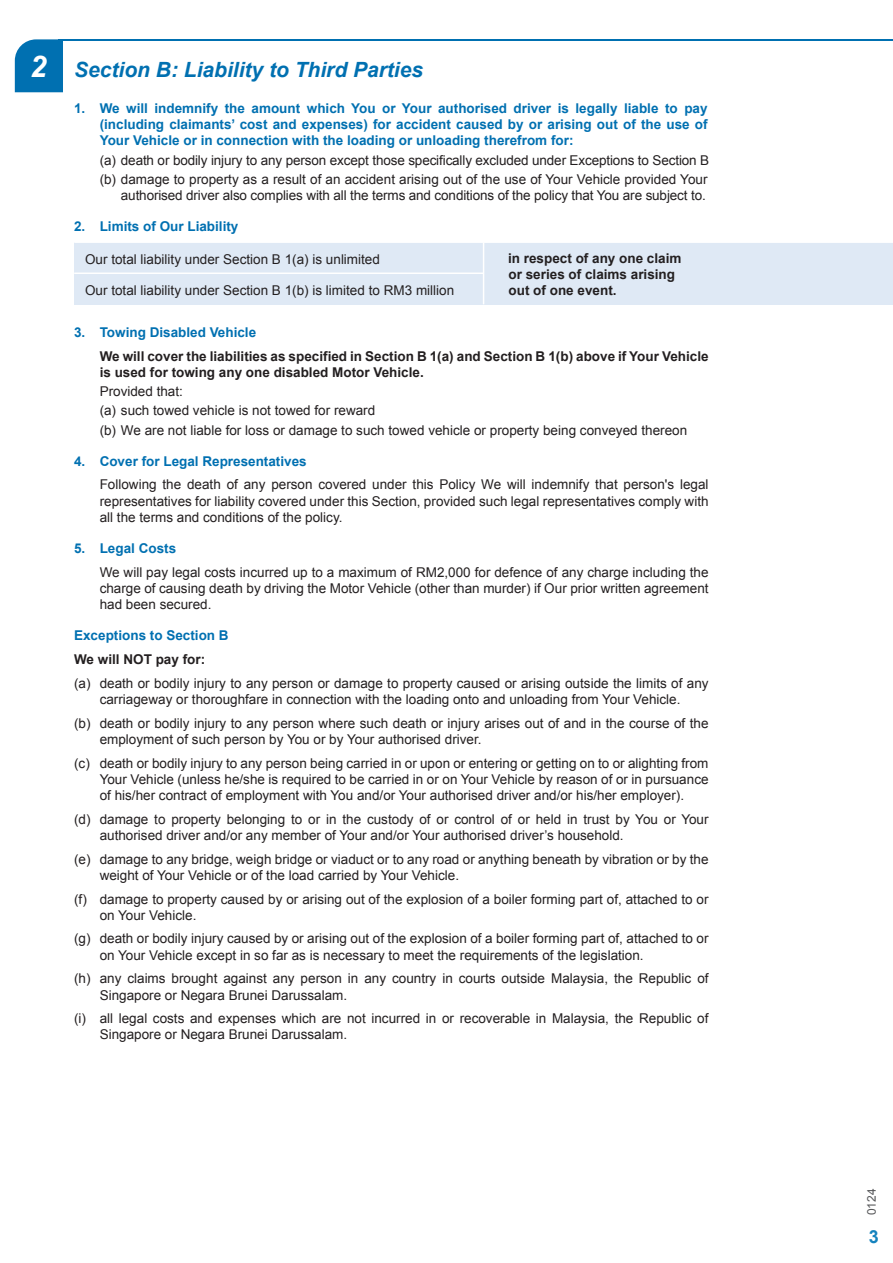
<style>
.page{position:relative;width:893px;height:1263px;background:#fff}
.page>*{position:absolute;margin:0;border:0;box-sizing:border-box;transform-origin:0 0}
.t1{font:italic 700 21px "Arial";color:#0070b1}
.t2{font:700 18px "Arial";color:#1583be}
.t3{font:13.5px/16.2px "Arial";color:#231f20}
.t4{font:700 13.5px/16.2px "Arial";color:#0070b1;text-align:justify}
.t5{font:700 13.5px/16.2px "Arial";color:#231f20}
.t6{font:12px "Arial";color:#57585a}
.s1{font-size:29.85px;color:#fff}
</style>
<div class="page">
<div style="left:15px;top:39px;width:48px;height:53px;background:#0070b1"></div>
<hr style="left:59px;top:39px;width:834px;height:2px;background:#0070b1">
<div style="left:74px;top:242px;width:819px;height:62px;background:#dfe9f5"></div>
<hr style="left:74px;top:241px;width:819px;height:2px;background:#fff">
<hr style="left:74px;top:272px;width:410px;height:2px;background:#fff">
<hr style="left:483px;top:242px;width:1px;height:62px;background:#fff">
<h1 class="t1" style="left:30px;top:56px;width:395px"><span class="s1">2</span> Section B: Liability to Third Parties</h1>
<p class="t4" style="left:100px;top:101px;width:609px;text-indent:-26px">1. We will indemnify the amount which You or Your authorised driver is legally liable to pay (including claimants’ cost and expenses) for accident caused by or arising out of the use of Your Vehicle or in connection with the loading or unloading therefrom for:</p>
<p class="t3" style="left:100px;top:150px;width:611px;line-height:19.2px">(a) death or bodily injury to any person except those specifically excluded under Exceptions to Section B (b) damage to property as a result of an accident arising out of the use of Your Vehicle provided Your</p>
<p class="t3" style="left:121px;top:187px;width:586px">authorised driver also complies with all the terms and conditions of the policy that You are subject to.</p>
<p class="t4" style="left:74px;top:219px;width:166px">2. Limits of Our Liability</p>
<p class="t3" style="left:85px;top:251px;width:296px">Our total liability under Section B 1(a) is unlimited</p>
<p class="t3" style="left:85px;top:282px;width:371px">Our total liability under Section B 1(b) is limited to RM3 million</p>
<p class="t5" style="left:508px;top:251px;width:175px">in respect of any one claim or series of claims arising out of one event.</p>
<p class="t4" style="left:74px;top:325px;width:184px">3. Towing Disabled Vehicle</p>
<p class="t5" style="left:100px;top:348px;width:610px">We will cover the liabilities as specified in Section B 1(a) and Section B 1(b) above if Your Vehicle is used for towing any one disabled Motor Vehicle.</p>
<p class="t3" style="left:100px;top:382px;width:589px;line-height:19.2px">Provided that:<br>(a) such towed vehicle is not towed for reward<br>(b) We are not liable for loss or damage to such towed vehicle or property being conveyed thereon</p>
<p class="t4" style="left:74px;top:453px;width:234px">4. Cover for Legal Representatives</p>
<p class="t3" style="left:100px;top:477px;width:610px;text-align:justify">Following the death of any person covered under this Policy We will indemnify that person's legal representatives for liability covered under this Section, provided such legal representatives comply with all the terms and conditions of the policy.</p>
<p class="t4" style="left:74px;top:541px;width:104px">5. Legal Costs</p>
<p class="t3" style="left:100px;top:564px;width:610px;text-align:justify">We will pay legal costs incurred up to a maximum of RM2,000 for defence of any charge including the charge of causing death by driving the Motor Vehicle (other than murder) if Our prior written agreement had been secured.</p>
<p class="t4" style="left:74px;top:628px;width:156px">Exceptions to Section B</p>
<p class="t5" style="left:74px;top:652px;width:133px">We will NOT pay for:</p>
<p class="t3" style="left:74px;top:675px;width:636px;text-align:center">(a) death or bodily injury to any person or damage to property caused or arising outside the limits of any carriageway or thoroughfare in connection with the loading onto and unloading from Your Vehicle.</p>
<p class="t3" style="left:100px;top:715px;width:610px;text-indent:-26px">(b) death or bodily injury to any person where such death or injury arises out of and in the course of the employment of such person by You or by Your authorised driver.</p>
<p class="t3" style="left:100px;top:755px;width:610px;text-align:justify;text-indent:-26px">(c) death or bodily injury to any person being carried in or upon or entering or getting on to or alighting from Your Vehicle (unless he/she is required to be carried in or on Your Vehicle by reason of or in pursuance of his/her contract of employment with You and/or Your authorised driver and/or his/her employer).</p>
<p class="t3" style="left:100px;top:811px;width:610px;text-indent:-26px">(d) damage to property belonging to or in the custody of or control of or held in trust by You or Your authorised driver and/or any member of Your and/or Your authorised driver’s household.</p>
<p class="t3" style="left:100px;top:851px;width:610px;text-indent:-26px">(e) damage to any bridge, weigh bridge or viaduct or to any road or anything beneath by vibration or by the weight of Your Vehicle or of the load carried by Your Vehicle.</p>
<p class="t3" style="left:100px;top:891px;width:610px;text-indent:-26px">(f) damage to property caused by or arising out of the explosion of a boiler forming part of, attached to or on Your Vehicle.</p>
<p class="t3" style="left:100px;top:931px;width:610px;text-indent:-26px">(g) death or bodily injury caused by or arising out of the explosion of a boiler forming part of, attached to or on Your Vehicle except in so far as is necessary to meet the requirements of the legislation.</p>
<p class="t3" style="left:100px;top:971px;width:610px;text-indent:-26px">(h) any claims brought against any person in any country in courts outside Malaysia, the Republic of<br>Singapore or Negara Brunei Darussalam.</p>
<p class="t3" style="left:100px;top:1010px;width:610px;text-indent:-26px">(i) all legal costs and expenses which are not incurred in or recoverable in Malaysia, the Republic of<br>Singapore or Negara Brunei Darussalam.</p>
<p class="t6" style="left:864px;top:1215px;width:28px;rotate:-90deg">0124</p>
<h2 class="t2" style="left:869px;top:1225px;width:12px">3</h2>
</div>
